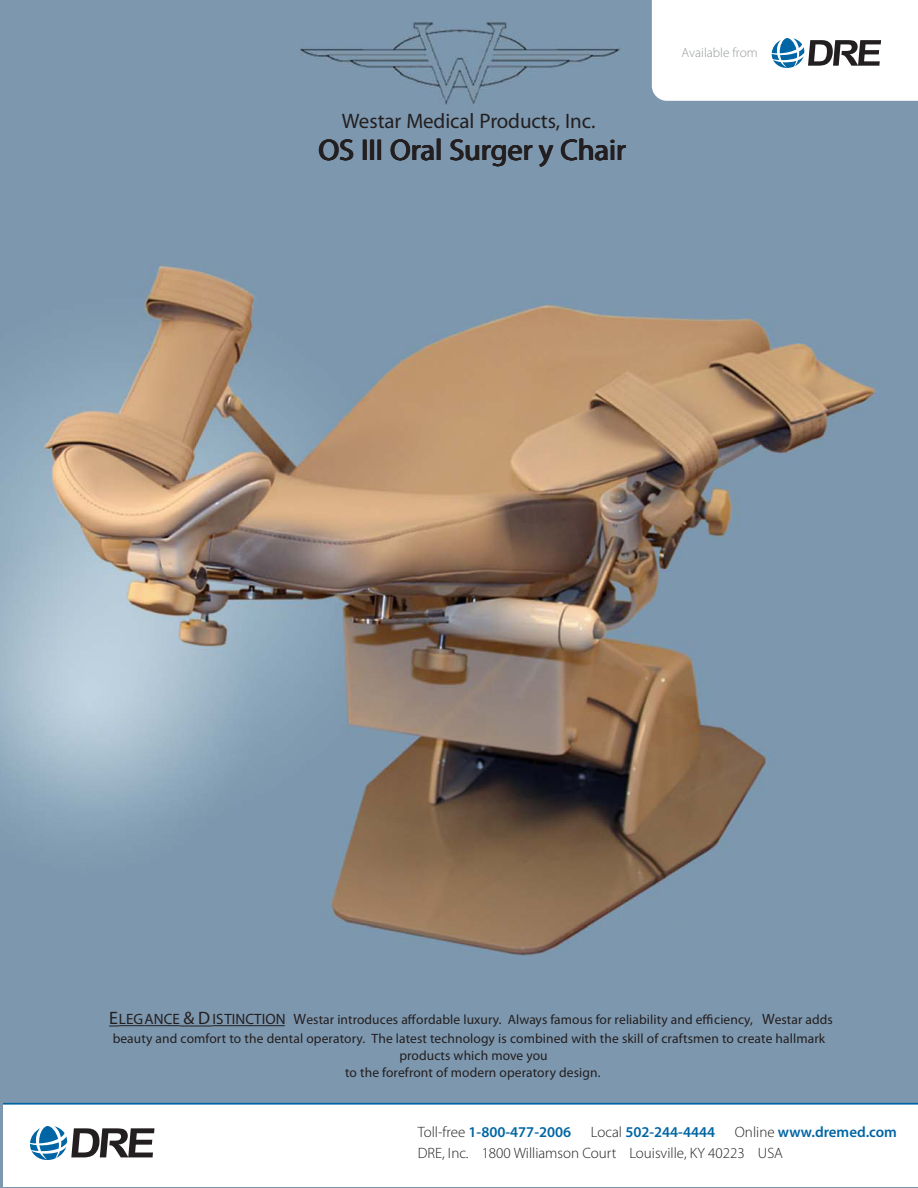
<style>
.page{position:relative;width:918px;height:1188px;background:#fff}
.page>*{position:absolute;margin:0;border:0;box-sizing:border-box;transform-origin:0 0}
.t1{font:30px "Franklin Gothic";color:#231f20}
.t2{font:21px "Franklin Gothic";letter-spacing:-.005em;color:#231f20}
.t3{font:300 15px/21px "Myriad Pro";color:#231f20}
.t4{font:600 15px "Myriad Pro";color:#0065a4}
.t5{font:13.5px/19.2px "Franklin Gothic";letter-spacing:.01em;color:#231f20}
.t6{font:300 13.35px "Myriad Pro";color:#96999b}
.s1{font-size:18px}
.s2{font-size:15px}
.s3{font-weight:300;color:#231f20}
.s4{font-weight:600;color:#0065a4}
</style>
<div class="page">
<img style="left:0;top:0;width:918px;height:1188px">
<svg style="left:109px;top:1025px;width:36px;height:2px"></svg>
<hr style="left:145px;top:1025px;width:35px;height:1px;background:#231f20">
<hr style="left:180px;top:1026px;width:32px;height:1px;background:#231f20">
<svg style="left:212px;top:1025px;width:12px;height:1px"></svg>
<hr style="left:224px;top:1025px;width:61px;height:1px;background:#231f20">
<div style="left:3px;top:1105px;width:915px;height:82px;background:#fff"></div>
<hr style="left:3px;top:1103px;width:915px;height:2px;background:#0065a4">
<svg style="left:30px;top:1126px;width:125px;height:34px"></svg>
<svg style="left:652px;top:0;width:266px;height:101px"></svg>
<h2 class="t2" style="left:342px;top:113px;width:255px">Westar Medical Products, Inc.</h2>
<h1 class="t1" style="left:319px;top:139px;width:309px">OS III Oral Surger y Chair</h1>
<p class="t6" style="left:682px;top:45px;width:78px">Available from</p>
<p class="t5" style="left:109px;top:1011px;width:725px"><span class="s1">E</span><span class="s2">LEGANCE</span> <span class="s1">&amp; D</span><span class="s2">ISTINCTION W</span>estar introduces affordable luxury. Always famous for reliability and efficiency, <span class="s2">W</span>estar adds beauty and comfort to the dental operatory. The latest technology is combined with the skill of craftsmen to create hallmark</p>
<p class="t5" style="left:345px;top:1047px;width:257px;line-height:17.4px;text-align:center">products which move you<br>to the forefront of modern operatory design.</p>
<p class="t4" style="left:418px;top:1123px;width:155px"><span class="s3">Toll-free</span> 1-800-477-2006</p>
<p class="t4" style="left:591px;top:1123px;width:126px"><span class="s3">Local</span> 502-244-4444</p>
<p class="t3" style="left:418px;top:1121px;width:481px;text-indent:317px">Online <span class="s4">www.dremed.com<br></span>DRE, Inc. 1800 Williamson Court Louisville, KY 40223 USA</p>
</div>
